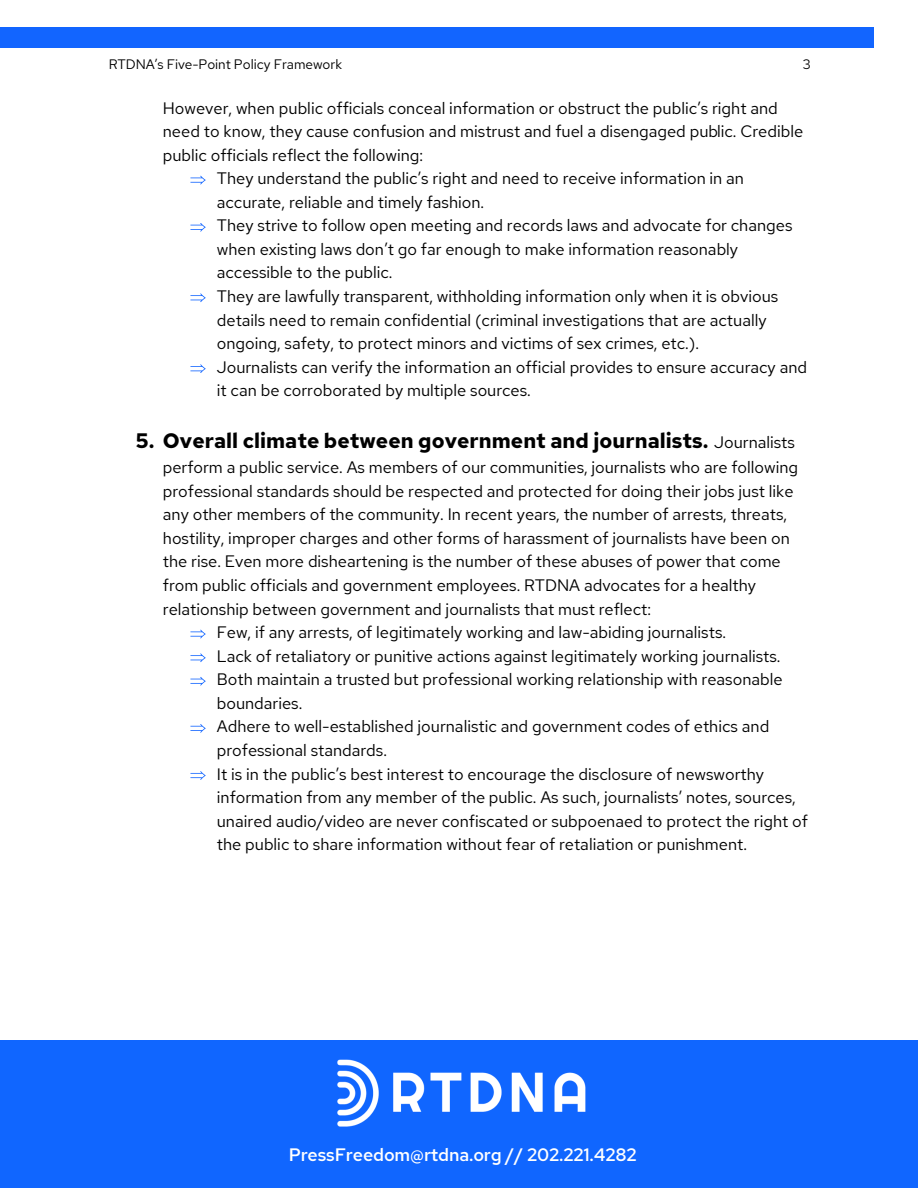
<style>
.page{position:relative;width:918px;height:1188px;background:#fff}
.page>*{position:absolute;margin:0;border:0;box-sizing:border-box;transform-origin:0 0}
.t1{font:700 20.85px "Red Hat Text";letter-spacing:.005em;color:#000}
.t2{font:500 18px "Red Hat Text";letter-spacing:-.01em;color:#fff}
.t3{font:16.5px "Red Hat Text";color:#000}
.t4{font:13.65px "Red Hat Text";color:#000}
.s1{font-weight:400;font-size:16.5px}
</style>
<div class="page">
<div style="left:0;top:1040px;width:918px;height:148px;background:#1066ff"></div>
<img style="left:337px;top:1059px;width:249px;height:68px">
<div style="left:0;top:27px;width:873px;height:21px;background:#1265ff"></div>
<svg style="left:190px;top:176px;width:16px;height:8px"></svg>
<svg style="left:190px;top:223px;width:16px;height:8px"></svg>
<svg style="left:190px;top:294px;width:16px;height:8px"></svg>
<svg style="left:190px;top:364px;width:16px;height:9px"></svg>
<svg style="left:190px;top:630px;width:16px;height:8px"></svg>
<svg style="left:190px;top:654px;width:16px;height:8px"></svg>
<svg style="left:190px;top:677px;width:16px;height:8px"></svg>
<svg style="left:190px;top:724px;width:16px;height:9px"></svg>
<svg style="left:190px;top:771px;width:16px;height:9px"></svg>
<p class="t4" style="left:109px;top:55px;width:235px">RTDNA’s Five-Point Policy Framework</p>
<p class="t4" style="left:803px;top:55px;width:10px">3</p>
<p class="t3" style="left:163px;top:97px;width:617px">However, when public officials conceal information or obstruct the public’s right and</p>
<p class="t3" style="left:163px;top:120px;width:642px">need to know, they cause confusion and mistrust and fuel a disengaged public. Credible</p>
<p class="t3" style="left:163px;top:144px;width:262px">public officials reflect the following:</p>
<p class="t3" style="left:217px;top:167px;width:529px">They understand the public’s right and need to receive information in an</p>
<p class="t3" style="left:217px;top:191px;width:269px">accurate, reliable and timely fashion.</p>
<p class="t3" style="left:217px;top:215px;width:577px">They strive to follow open meeting and records laws and advocate for changes</p>
<p class="t3" style="left:217px;top:238px;width:523px">when existing laws don’t go far enough to make information reasonably</p>
<p class="t3" style="left:217px;top:262px;width:177px">accessible to the public.</p>
<p class="t3" style="left:217px;top:285px;width:563px">They are lawfully transparent, withholding information only when it is obvious</p>
<p class="t3" style="left:217px;top:309px;width:551px">details need to remain confidential (criminal investigations that are actually</p>
<p class="t3" style="left:217px;top:332px;width:484px">ongoing, safety, to protect minors and victims of sex crimes, etc.).</p>
<p class="t3" style="left:217px;top:356px;width:592px">Journalists can verify the information an official provides to ensure accuracy and</p>
<p class="t3" style="left:217px;top:380px;width:316px">it can be corroborated by multiple sources.</p>
<p class="t1" style="left:136px;top:426px;width:661px">5. Overall climate between government and journalists. <span class="s1">Journalists</span></p>
<p class="t3" style="left:163px;top:457px;width:637px">perform a public service. As members of our communities, journalists who are following</p>
<p class="t3" style="left:163px;top:480px;width:632px">professional standards should be respected and protected for doing their jobs just like</p>
<p class="t3" style="left:163px;top:504px;width:626px">any other members of the community. In recent years, the number of arrests, threats,</p>
<p class="t3" style="left:163px;top:527px;width:629px">hostility, improper charges and other forms of harassment of journalists have been on</p>
<p class="t3" style="left:163px;top:551px;width:619px">the rise. Even more disheartening is the number of these abuses of power that come</p>
<p class="t3" style="left:163px;top:574px;width:595px">from public officials and government employees. RTDNA advocates for a healthy</p>
<p class="t3" style="left:163px;top:598px;width:490px">relationship between government and journalists that must reflect:</p>
<p class="t3" style="left:217px;top:621px;width:511px">Few, if any arrests, of legitimately working and law-abiding journalists.</p>
<p class="t3" style="left:217px;top:645px;width:565px">Lack of retaliatory or punitive actions against legitimately working journalists.</p>
<p class="t3" style="left:217px;top:669px;width:567px">Both maintain a trusted but professional working relationship with reasonable</p>
<p class="t3" style="left:217px;top:692px;width:87px">boundaries.</p>
<p class="t3" style="left:217px;top:716px;width:554px">Adhere to well-established journalistic and government codes of ethics and</p>
<p class="t3" style="left:217px;top:739px;width:172px">professional standards.</p>
<p class="t3" style="left:217px;top:763px;width:549px">It is in the public’s best interest to encourage the disclosure of newsworthy</p>
<p class="t3" style="left:217px;top:786px;width:580px">information from any member of the public. As such, journalists’ notes, sources,</p>
<p class="t3" style="left:217px;top:810px;width:593px">unaired audio/video are never confiscated or subpoenaed to protect the right of</p>
<p class="t3" style="left:217px;top:833px;width:532px">the public to share information without fear of retaliation or punishment.</p>
<p class="t2" style="left:289px;top:1143px;width:350px">PressFreedom@rtdna.org // 202.221.4282</p>
</div>
